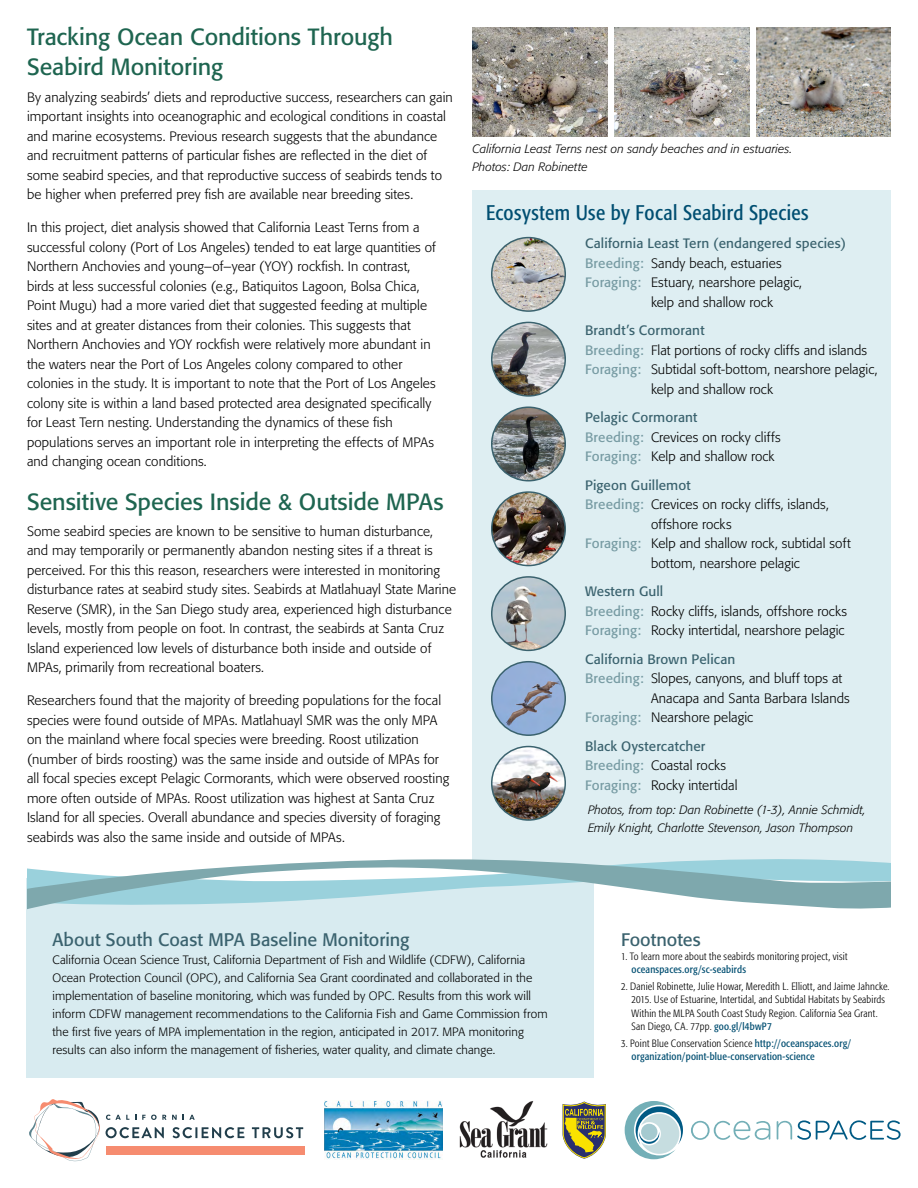
<style>
.page{position:relative;width:918px;height:1188px;background:#fff}
.page>*{position:absolute;margin:0;border:0;box-sizing:border-box;transform-origin:0 0}
.t1{font:23.25px/30px "Formata";letter-spacing:-.005em;color:#1e6550}
.t2{font:condensed 21px "Formata";letter-spacing:.02em;color:#004e71}
.t3{font:18px "Formata";color:#3a626e}
.t4{font:300 13.5px/19.5px "Formata";letter-spacing:.005em;color:#000}
.t5{font:13.5px "Formata";letter-spacing:.01em;color:#3a626e}
.t6{font:300 12px/18px "Formata";letter-spacing:.01em;color:#000}
.t7{font:italic 300 12px/18px "Formata";letter-spacing:.01em;color:#000}
.t8{font:300 condensed 10.5px/13.5px "Formata";letter-spacing:.015em;color:#000}
.t9{font:condensed 10.5px/13.5px "Formata";letter-spacing:.015em;color:#004e71}
.s1{font-weight:400;color:#779ba3}
.s2{font-weight:400;color:#3a626e}
.s3{font-weight:400;color:#004e71}
.s4{font-weight:300;color:#000}
</style>
<div class="page">
<div style="left:472px;top:190px;width:419px;height:688px;background:#deeef2"></div>
<div style="left:27px;top:878px;width:567px;height:200px;background:#d8ebf0"></div>
<svg style="left:27px;top:859px;width:864px;height:50px"></svg>
<svg style="left:625px;top:1101px;width:58px;height:58px"></svg>
<svg style="left:691px;top:1121px;width:79px;height:19px"></svg>
<svg style="left:777px;top:1120px;width:124px;height:20px"></svg>
<svg style="left:563px;top:1102px;width:43px;height:57px;background:#95905d"></svg>
<img style="left:324px;top:1101px;width:119px;height:58px">
<div style="left:106px;top:1147px;width:199px;height:8px;background:#f68c70"></div>
<svg style="left:252px;top:1127px;width:51px;height:11px"></svg>
<svg style="left:29px;top:1099px;width:215px;height:62px"></svg>
<img style="left:460px;top:1101px;width:88px;height:57px">
<img style="left:492px;top:238px;width:73px;height:73px;border-radius:37px">
<div style="left:491px;top:237px;width:75px;height:75px;border:2px solid #3a626e;border-radius:50%"></div>
<img style="left:492px;top:322px;width:73px;height:74px;border-radius:37px">
<div style="left:491px;top:322px;width:75px;height:75px;border:2px solid #3a626e;border-radius:50%"></div>
<img style="left:492px;top:407px;width:73px;height:74px;border-radius:37px">
<div style="left:491px;top:406px;width:75px;height:75px;border:2px solid #3a626e;border-radius:50%"></div>
<img style="left:492px;top:492px;width:73px;height:74px;border-radius:37px">
<div style="left:491px;top:491px;width:75px;height:75px;border:2px solid #3a626e;border-radius:50%"></div>
<img style="left:492px;top:577px;width:73px;height:73px;border-radius:37px">
<div style="left:491px;top:576px;width:75px;height:75px;border:2px solid #3a626e;border-radius:50%"></div>
<img style="left:492px;top:747px;width:73px;height:73px;border-radius:37px">
<div style="left:491px;top:746px;width:75px;height:75px;border:2px solid #3a626e;border-radius:50%"></div>
<img style="left:492px;top:662px;width:73px;height:73px;border-radius:37px">
<div style="left:491px;top:661px;width:75px;height:75px;border:2px solid #3a626e;border-radius:50%"></div>
<img style="left:472px;top:27px;width:136px;height:109px">
<img style="left:614px;top:27px;width:135px;height:109px">
<img style="left:756px;top:27px;width:135px;height:109px">
<h1 class="t1" style="left:27px;top:22px;width:368px">Tracking Ocean Conditions Through<br>Seabird Monitoring</h1>
<p class="t4" style="left:27px;top:87px;width:427px">By analyzing seabirds’ diets and reproductive success, researchers can gain important insights into oceanographic and ecological conditions in coastal and marine ecosystems. Previous research suggests that the abundance and recruitment patterns of particular fishes are reflected in the diet of some seabird species, and that reproductive success of seabirds tends to be higher when preferred prey fish are available near breeding sites.</p>
<p class="t4" style="left:27px;top:218px;width:410px">In this project, diet analysis showed that California Least Terns from a successful colony (Port of Los Angeles) tended to eat large quantities of Northern Anchovies and young–of–year (YOY) rockfish. In contrast, birds at less successful colonies (e.g., Batiquitos Lagoon, Bolsa Chica, Point Mugu) had a more varied diet that suggested feeding at multiple sites and at greater distances from their colonies. This suggests that Northern Anchovies and YOY rockfish were relatively more abundant in the waters near the Port of Los Angeles colony compared to other colonies in the study. It is important to note that the Port of Los Angeles colony site is within a land based protected area designated specifically for Least Tern nesting. Understanding the dynamics of these fish populations serves an important role in interpreting the effects of MPAs and changing ocean conditions.</p>
<h1 class="t1" style="left:27px;top:486px;width:418px">Sensitive Species Inside &amp; Outside MPAs</h1>
<p class="t4" style="left:27px;top:522px;width:431px">Some seabird species are known to be sensitive to human disturbance, and may temporarily or permanently abandon nesting sites if a threat is perceived. For this this reason, researchers were interested in monitoring disturbance rates at seabird study sites. Seabirds at Matlahuayl State Marine Reserve (SMR), in the San Diego study area, experienced high disturbance levels, mostly from people on foot. In contrast, the seabirds at Santa Cruz Island experienced low levels of disturbance both inside and outside of MPAs, primarily from recreational boaters.</p>
<p class="t4" style="left:27px;top:691px;width:424px">Researchers found that the majority of breeding populations for the focal species were found outside of MPAs. Matlahuayl SMR was the only MPA on the mainland where focal species were breeding. Roost utilization (number of birds roosting) was the same inside and outside of MPAs for all focal species except Pelagic Cormorants, which were observed roosting more often outside of MPAs. Roost utilization was highest at Santa Cruz Island for all species. Overall abundance and species diversity of foraging seabirds was also the same inside and outside of MPAs.</p>
<p class="t7" style="left:472px;top:140px;width:321px">California Least Terns nest on sandy beaches and in estuaries.<br>Photos: Dan Robinette</p>
<h2 class="t2" style="left:486px;top:200px;width:324px">Ecosystem Use by Focal Seabird Species</h2>
<p class="t5" style="left:585px;top:235px;width:263px">California Least Tern (endangered species)</p>
<p class="t4" style="left:585px;top:253px;width:198px"><span class="s1">Breeding:</span> Sandy beach, estuaries</p>
<p class="t4" style="left:585px;top:273px;width:219px"><span class="s1">Foraging:</span> Estuary, nearshore pelagic,</p>
<p class="t4" style="left:651px;top:292px;width:123px">kelp and shallow rock</p>
<p class="t5" style="left:585px;top:322px;width:121px">Brandt’s Cormorant</p>
<p class="t4" style="left:585px;top:340px;width:284px"><span class="s1">Breeding:</span> Flat portions of rocky cliffs and islands</p>
<p class="t4" style="left:585px;top:360px;width:294px"><span class="s1">Foraging:</span> Subtidal soft-bottom, nearshore pelagic,</p>
<p class="t4" style="left:651px;top:379px;width:123px">kelp and shallow rock</p>
<p class="t4" style="left:585px;top:408px;width:197px"><span class="s2">Pelagic Cormorant<br></span><span class="s1">Breeding:</span> Crevices on rocky cliffs<br><span class="s1">Foraging:</span> Kelp and shallow rock</p>
<p class="t5" style="left:585px;top:477px;width:107px">Pigeon Guillemot</p>
<p class="t4" style="left:585px;top:495px;width:245px"><span class="s1">Breeding:</span> Crevices on rocky cliffs, islands,</p>
<p class="t4" style="left:651px;top:514px;width:82px">offshore rocks</p>
<p class="t4" style="left:585px;top:534px;width:267px"><span class="s1">Foraging:</span> Kelp and shallow rock, subtidal soft</p>
<p class="t4" style="left:651px;top:553px;width:150px">bottom, nearshore pelagic</p>
<p class="t4" style="left:585px;top:582px;width:264px"><span class="s2">Western Gull<br></span><span class="s1">Breeding:</span> Rocky cliffs, islands, offshore rocks<br><span class="s1">Foraging:</span> Rocky intertidal, nearshore pelagic</p>
<p class="t5" style="left:585px;top:651px;width:152px">California Brown Pelican</p>
<p class="t4" style="left:585px;top:669px;width:259px"><span class="s1">Breeding:</span> Slopes, canyons, and bluff tops at</p>
<p class="t4" style="left:651px;top:688px;width:200px">Anacapa and Santa Barbara Islands</p>
<p class="t4" style="left:585px;top:708px;width:170px"><span class="s1">Foraging:</span> Nearshore pelagic</p>
<p class="t4" style="left:585px;top:736px;width:154px"><span class="s2">Black Oystercatcher<br></span><span class="s1">Breeding:</span> Coastal rocks<br><span class="s1">Foraging:</span> Rocky intertidal</p>
<p class="t7" style="left:588px;top:801px;width:279px">Photos, from top: Dan Robinette (1-3), Annie Schmidt,<br>Emily Knight, Charlotte Stevenson, Jason Thompson</p>
<h3 class="t3" style="left:52px;top:929px;width:359px">About South Coast MPA Baseline Monitoring</h3>
<p class="t6" style="left:52px;top:951px;width:497px">California Ocean Science Trust, California Department of Fish and Wildlife (CDFW), California Ocean Protection Council (OPC), and California Sea Grant coordinated and collaborated in the implementation of baseline monitoring, which was funded by OPC. Results from this work will inform CDFW management recommendations to the California Fish and Game Commission from the first five years of MPA implementation in the region, anticipated in 2017. MPA monitoring results can also inform the management of fisheries, water quality, and climate change.</p>
<h3 class="t3" style="left:621px;top:929px;width:81px">Footnotes</h3>
<p class="t8" style="left:621px;top:949px;width:228px">1. To learn more about the seabirds monitoring project, visit</p>
<p class="t9" style="left:632px;top:963px;width:116px">oceanspaces.org/sc-seabirds</p>
<p class="t8" style="left:632px;top:979px;width:260px;text-indent:-10px">2. Daniel Robinette, Julie Howar, Meredith L. Elliott, and Jaime Jahncke.<br>2015. Use of Estuarine, Intertidal, and Subtidal Habitats by Seabirds Within the MLPA South Coast Study Region. California Sea Grant.<br>San Diego, CA. 77pp. <span class="s3">goo.gl/l4bwP7</span></p>
<p class="t9" style="left:632px;top:1036px;width:221px;text-indent:-10px"><span class="s4">3. Point Blue Conservation Science</span> http://oceanspaces.org/ organization/point-blue-conservation-science</p>
</div>
